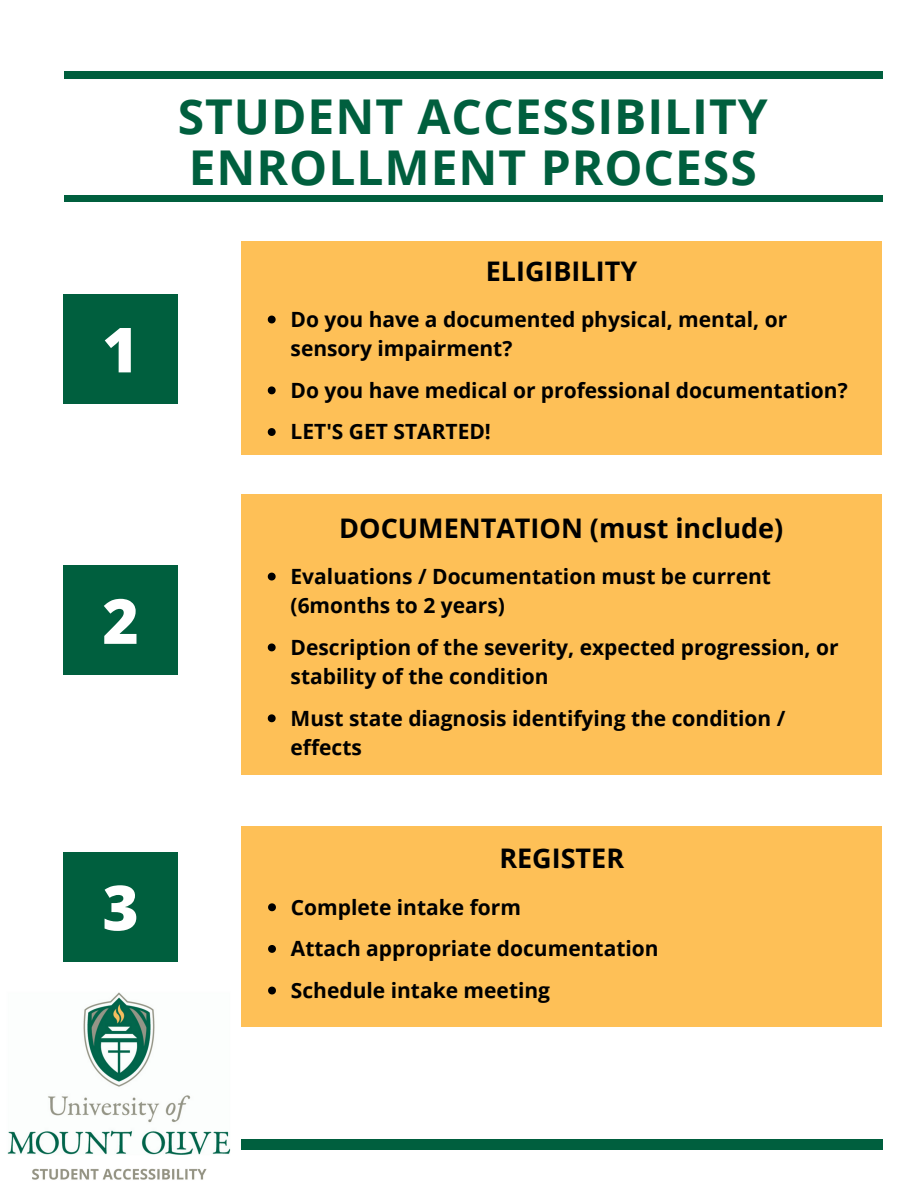
<style>
.page{position:relative;width:918px;height:1188px;background:#fff}
.page>*{position:absolute;margin:0;border:0;box-sizing:border-box;transform-origin:0 0}
.t1{font:800 62.25px "Open Sans";color:#fff}
.t2{font:700 48px/51.9px "Open Sans";letter-spacing:.02em;color:#005f3e}
.t3{font:700 27px "Open Sans";color:#000}
.t4{font:700 21px/29.2px "Open Sans";color:#000}
</style>
<div class="page">
<div style="left:64px;top:71px;width:819px;height:8px;background:#005f3e"></div>
<div style="left:64px;top:196px;width:819px;height:6px;background:#005f3e"></div>
<img style="left:7px;top:992px;width:224px;height:188px">
<div style="left:241px;top:1139px;width:642px;height:11px;background:#005f3e"></div>
<div style="left:241px;top:242px;width:641px;height:213px;background:#fec057"></div>
<div style="left:241px;top:494px;width:640px;height:281px;background:#fec057"></div>
<div style="left:241px;top:826px;width:641px;height:200px;background:#fec057"></div>
<svg style="left:268px;top:316px;width:8px;height:7px"></svg>
<svg style="left:268px;top:386px;width:8px;height:8px"></svg>
<svg style="left:268px;top:428px;width:8px;height:8px"></svg>
<svg style="left:268px;top:573px;width:8px;height:7px"></svg>
<svg style="left:268px;top:644px;width:8px;height:7px"></svg>
<svg style="left:268px;top:714px;width:8px;height:8px"></svg>
<svg style="left:268px;top:903px;width:8px;height:8px"></svg>
<svg style="left:268px;top:945px;width:8px;height:8px"></svg>
<svg style="left:268px;top:987px;width:8px;height:7px"></svg>
<div style="left:64px;top:294px;width:114px;height:110px;background:#005f3e"></div>
<div style="left:64px;top:566px;width:114px;height:109px;background:#005f3e"></div>
<div style="left:64px;top:852px;width:114px;height:109px;background:#005f3e"></div>
<h1 class="t1" style="left:102px;top:306px;width:38px">1</h1>
<h1 class="t1" style="left:102px;top:577px;width:38px">2</h1>
<h1 class="t1" style="left:102px;top:864px;width:38px">3</h1>
<h2 class="t2" style="left:178px;top:89px;width:592px">STUDENT ACCESSIBILITY<br>ENROLLMENT PROCESS</h2>
<p class="t3" style="left:486px;top:252px;width:153px">ELIGIBILITY</p>
<p class="t4" style="left:291px;top:304px;width:498px">Do you have a documented physical, mental, or sensory impairment?</p>
<p class="t4" style="left:291px;top:369px;width:559px;line-height:41.7px">Do you have medical or professional documentation?<br>LET'S GET STARTED!</p>
<p class="t3" style="left:339px;top:509px;width:446px">DOCUMENTATION (must include)</p>
<p class="t4" style="left:291px;top:561px;width:482px">Evaluations / Documentation must be current (6months to 2 years)</p>
<p class="t4" style="left:291px;top:632px;width:550px">Description of the severity, expected progression, or stability of the condition</p>
<p class="t4" style="left:291px;top:703px;width:496px">Must state diagnosis identifying the condition / effects</p>
<p class="t3" style="left:499px;top:840px;width:126px">REGISTER</p>
<p class="t4" style="left:291px;top:886px;width:369px;line-height:41.7px">Complete intake form<br>Attach appropriate documentation<br>Schedule intake meeting</p>
</div>
